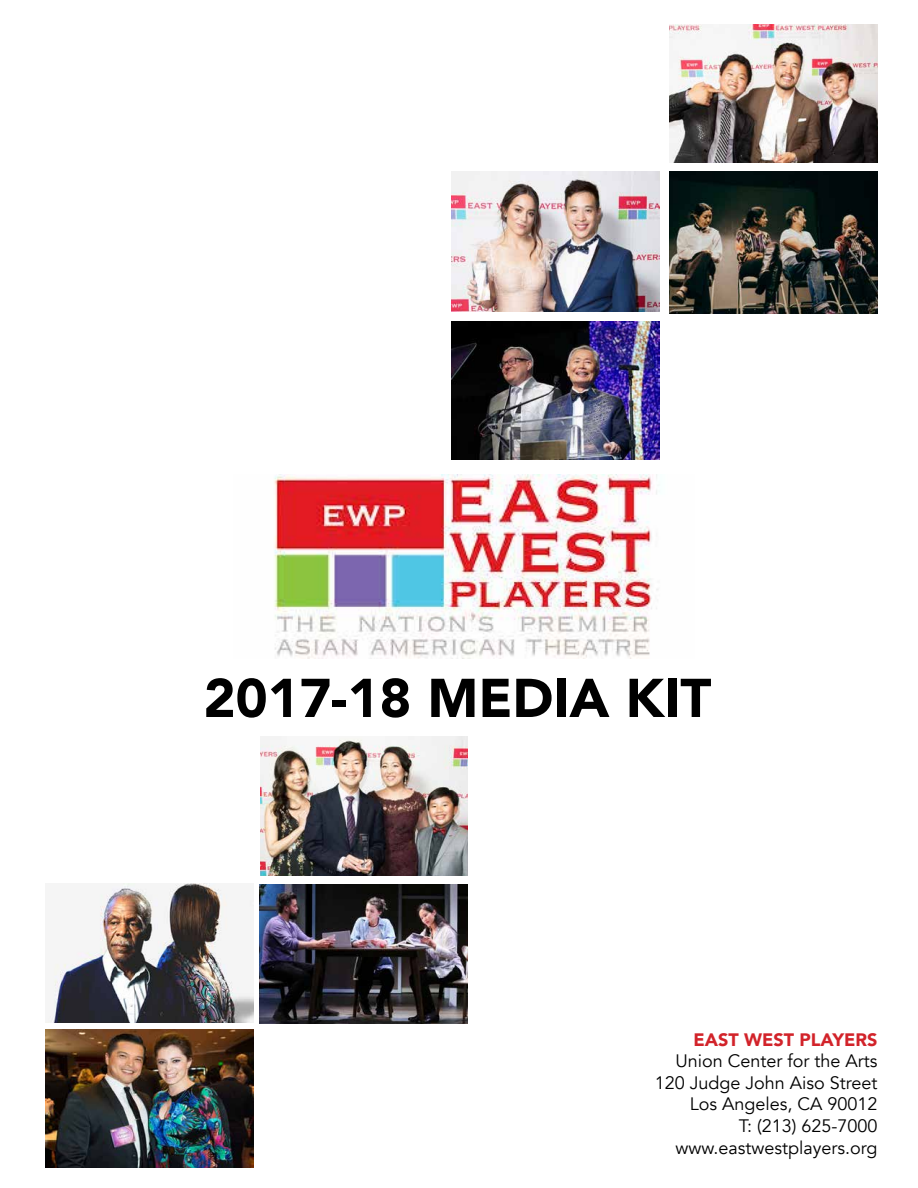
<style>
.page{position:relative;width:918px;height:1188px;background:#fff}
.page>*{position:absolute;margin:0;border:0;box-sizing:border-box;transform-origin:0 0}
.t1{font:900 54px "Avenir";color:#000}
.t2{font:18px/21.6px "Avenir";color:#000;text-align:right}
.t3{font:900 18px "Avenir";color:#d2232a}
</style>
<div class="page">
<img style="left:274px;top:474px;width:384px;height:184px">
<img style="left:452px;top:171px;width:208px;height:141px">
<img style="left:669px;top:24px;width:209px;height:139px">
<img style="left:669px;top:171px;width:209px;height:143px">
<img style="left:452px;top:321px;width:208px;height:139px">
<img style="left:260px;top:737px;width:208px;height:139px">
<img style="left:260px;top:884px;width:208px;height:139px">
<img style="left:45px;top:884px;width:208px;height:138px">
<img style="left:45px;top:1029px;width:208px;height:139px">
<h1 class="t1" style="left:204px;top:652px;width:509px">2017-18 MEDIA KIT</h1>
<p class="t3" style="left:693px;top:1024px;width:186px">EAST WEST PLAYERS</p>
<p class="t2" style="left:655px;top:1050px;width:224px">Union Center for the Arts<br>120 Judge John Aiso Street<br>Los Angeles, CA 90012<br>T: (213) 625-7000 www.eastwestplayers.org</p>
</div>
